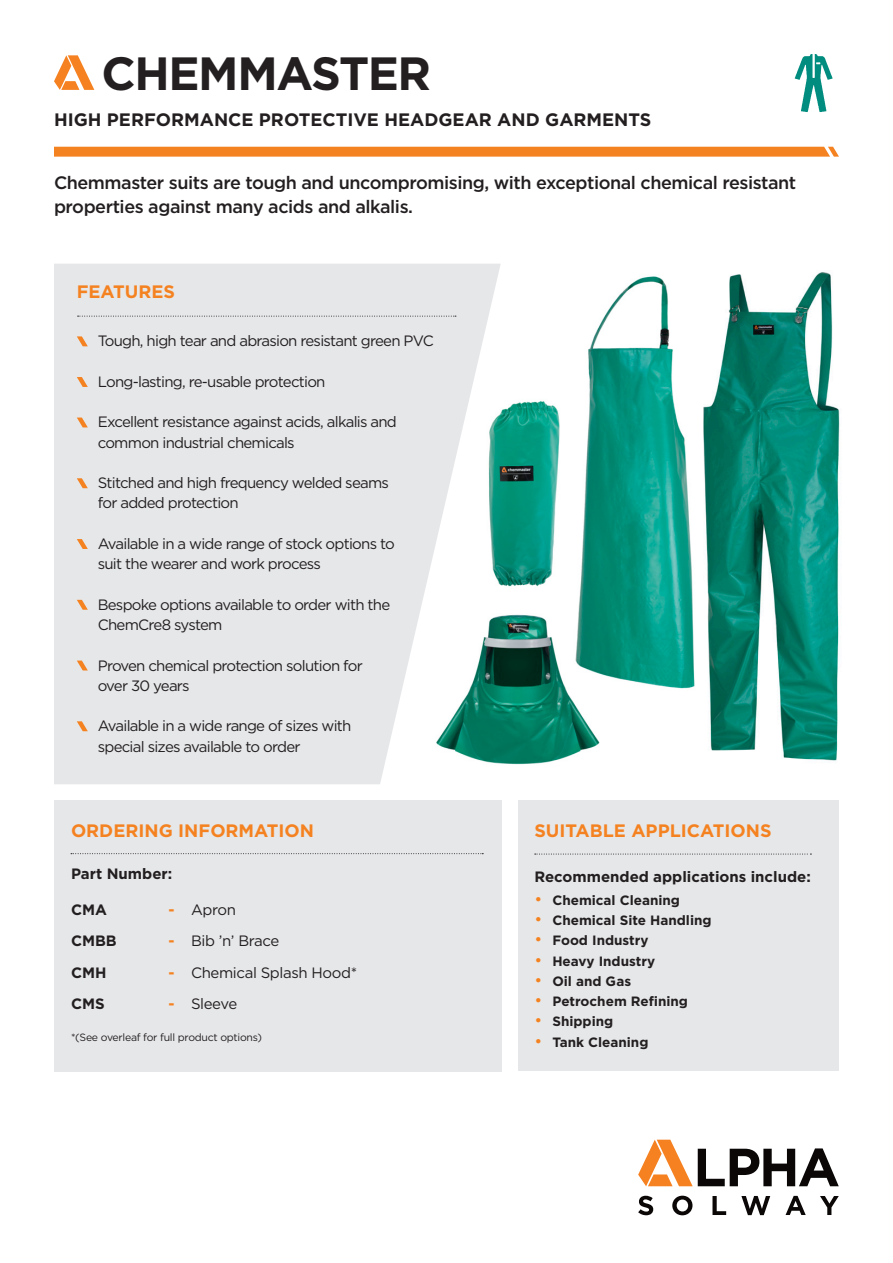
<style>
.page{position:relative;width:893px;height:1263px;background:#fff}
.page>*{position:absolute;margin:0;border:0;box-sizing:border-box;transform-origin:0 0}
.t1{font:700 46.5px "Gotham";letter-spacing:-.03em;color:#231f20}
.t2{font:500 18px/24px "Gotham";letter-spacing:-.025em;color:#231f20}
.t3{font:700 18px "Gotham";color:#f58220}
.t4{font:700 18px "Gotham";color:#231f20}
.t5{font:15px/20.2px "Gotham";letter-spacing:-.05em;color:#231f20}
.t6{font:700 15px "Gotham";color:#231f20}
.t7{font:15px "Gotham";letter-spacing:-.025em;color:#231f20}
.t8{font:700 13.5px "Gotham";color:#231f20}
.t9{font:10.5px "Gotham";letter-spacing:-.025em;color:#231f20}
.s1{font-weight:400;font-size:16.5px;color:#f58220}
.s2{font-weight:700;color:#f58220}
</style>
<div class="page">
<img style="left:501px;top:614px;width:99px;height:151px">
<img style="left:501px;top:401px;width:59px;height:186px">
<svg style="left:638px;top:1140px;width:201px;height:46px"></svg>
<svg style="left:638px;top:1196px;width:15px;height:19px"></svg>
<svg style="left:672px;top:1196px;width:20px;height:19px"></svg>
<svg style="left:712px;top:1196px;width:14px;height:19px"></svg>
<svg style="left:741px;top:1196px;width:29px;height:19px"></svg>
<svg style="left:785px;top:1196px;width:21px;height:19px"></svg>
<svg style="left:820px;top:1196px;width:19px;height:19px"></svg>
<div style="left:518px;top:800px;width:321px;height:270px;background:#e6e7e9"></div>
<svg style="left:54px;top:264px;width:447px;height:520px;background:#e2e6e7"></svg>
<div style="left:54px;top:800px;width:447px;height:271px;background:#e6e7e9"></div>
<svg style="left:78px;top:316px;width:378px;height:1px"></svg>
<svg style="left:71px;top:853px;width:412px;height:1px"></svg>
<svg style="left:535px;top:854px;width:276px;height:1px"></svg>
<svg style="left:54px;top:147px;width:785px;height:10px;background:#f58729"></svg>
<svg style="left:795px;top:54px;width:38px;height:58px"></svg>
<svg style="left:54px;top:55px;width:40px;height:35px"></svg>
<img style="left:703px;top:271px;width:137px;height:490px">
<img style="left:571px;top:276px;width:124px;height:417px">
<svg style="left:77px;top:336px;width:11px;height:10px"></svg>
<svg style="left:77px;top:377px;width:11px;height:10px"></svg>
<svg style="left:77px;top:417px;width:11px;height:10px"></svg>
<svg style="left:77px;top:478px;width:11px;height:10px"></svg>
<svg style="left:77px;top:539px;width:11px;height:10px"></svg>
<svg style="left:77px;top:600px;width:11px;height:10px"></svg>
<svg style="left:77px;top:660px;width:11px;height:10px"></svg>
<svg style="left:77px;top:721px;width:11px;height:10px"></svg>
<h1 class="t1" style="left:102px;top:43px;width:331px">CHEMMASTER</h1>
<p class="t4" style="left:54px;top:108px;width:599px">HIGH PERFORMANCE PROTECTIVE HEADGEAR AND GARMENTS</p>
<p class="t2" style="left:54px;top:170px;width:744px">Chemmaster suits are tough and uncompromising, with exceptional chemical resistant properties against many acids and alkalis.</p>
<p class="t3" style="left:77px;top:280px;width:100px">FEATURES</p>
<p class="t5" style="left:98px;top:331px;width:337px">Tough, high tear and abrasion resistant green PVC</p>
<p class="t5" style="left:98px;top:371px;width:229px">Long-lasting, re-usable protection</p>
<p class="t5" style="left:98px;top:412px;width:301px">Excellent resistance against acids, alkalis and common industrial chemicals</p>
<p class="t5" style="left:98px;top:472px;width:293px">Stitched and high frequency welded seams</p>
<p class="t5" style="left:98px;top:493px;width:142px">for added protection</p>
<p class="t5" style="left:98px;top:533px;width:299px">Available in a wide range of stock options to suit the wearer and work process</p>
<p class="t5" style="left:98px;top:594px;width:294px">Bespoke options available to order with the<br>ChemCre8 system</p>
<p class="t5" style="left:98px;top:655px;width:267px">Proven chemical protection solution for</p>
<p class="t5" style="left:98px;top:675px;width:93px">over 30 years</p>
<p class="t5" style="left:98px;top:715px;width:255px">Available in a wide range of sizes with</p>
<p class="t5" style="left:98px;top:736px;width:204px">special sizes available to order</p>
<p class="t3" style="left:71px;top:819px;width:245px">ORDERING INFORMATION</p>
<p class="t3" style="left:534px;top:819px;width:239px">SUITABLE APPLICATIONS</p>
<p class="t6" style="left:71px;top:864px;width:103px">Part Number:</p>
<p class="t8" style="left:534px;top:891px;width:147px"><span class="s1">•</span> Chemical Cleaning</p>
<p class="t8" style="left:534px;top:911px;width:179px"><span class="s1">•</span> Chemical Site Handling</p>
<p class="t8" style="left:534px;top:932px;width:116px"><span class="s1">•</span> Food Industry</p>
<p class="t8" style="left:534px;top:952px;width:122px"><span class="s1">•</span> Heavy Industry</p>
<p class="t8" style="left:534px;top:972px;width:98px"><span class="s1">•</span> Oil and Gas</p>
<p class="t8" style="left:534px;top:992px;width:155px"><span class="s1">•</span> Petrochem Refining</p>
<p class="t8" style="left:534px;top:1013px;width:80px"><span class="s1">•</span> Shipping</p>
<p class="t8" style="left:534px;top:1033px;width:116px"><span class="s1">•</span> Tank Cleaning</p>
<p class="t6" style="left:534px;top:866px;width:278px">Recommended applications include:</p>
<p class="t6" style="left:71px;top:899px;width:37px">CMA</p>
<p class="t5" style="left:169px;top:899px;width:69px"><span class="s2">-</span> Apron</p>
<p class="t6" style="left:71px;top:931px;width:47px">CMBB</p>
<p class="t7" style="left:169px;top:931px;width:112px"><span class="s2">-</span> Bib ’n’ Brace</p>
<p class="t6" style="left:71px;top:962px;width:37px">CMH</p>
<p class="t7" style="left:169px;top:963px;width:190px"><span class="s2">-</span> Chemical Splash Hood*</p>
<p class="t6" style="left:71px;top:994px;width:35px">CMS</p>
<p class="t5" style="left:169px;top:993px;width:70px"><span class="s2">-</span> Sleeve</p>
<p class="t9" style="left:71px;top:1030px;width:193px">*(See overleaf for full product options)</p>
</div>
